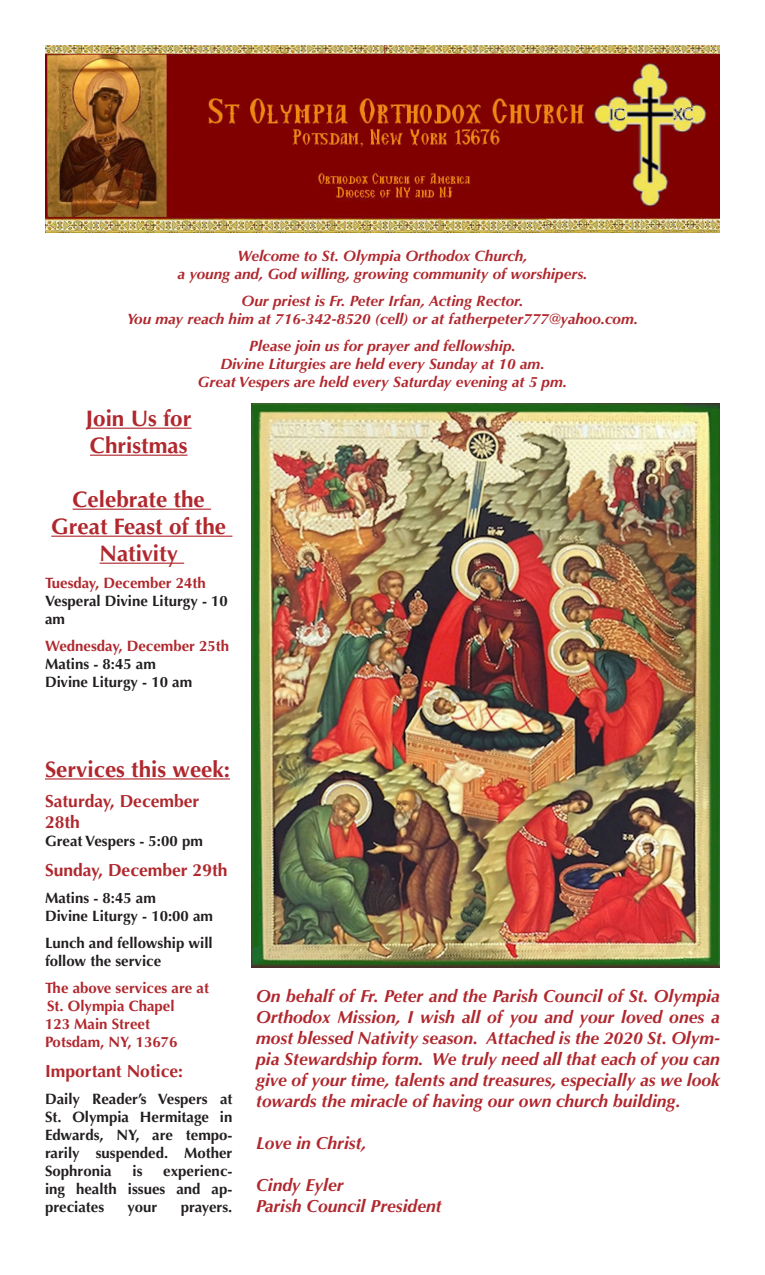
<style>
.page{position:relative;width:765px;height:1275px;background:#fff}
.page>*{position:absolute;margin:0;border:0;box-sizing:border-box;transform-origin:0 0}
.t1{font:700 22.5px/27px "Optima";color:#b0282e;text-align:center}
.t2{font:italic 700 17.5px/21px "Optima";color:#b0282e;text-align:justify}
.t3{font:700 17.5px/21px "Optima";color:#b0282e}
.t4{font:italic 700 15px "Optima";color:#b0282e}
.t5{font:700 15px/18px "Optima";color:#231f20;text-align:justify}
.t6{font:700 15px "Optima";color:#b0282e}
</style>
<div class="page">
<hr style="left:45px;top:778px;width:185px;height:2px;background:#b0282e">
<img style="left:45px;top:45px;width:675px;height:187px">
<hr style="left:86px;top:428px;width:106px;height:1px;background:#b0282e">
<hr style="left:90px;top:455px;width:98px;height:1px;background:#b0282e">
<hr style="left:73px;top:509px;width:138px;height:1px;background:#b0282e">
<hr style="left:51px;top:536px;width:181px;height:1px;background:#b0282e">
<hr style="left:100px;top:563px;width:84px;height:1px;background:#b0282e">
<img style="left:251px;top:403px;width:469px;height:564px">
<p class="t4" style="left:238px;top:247px;width:291px">Welcome to St. Olympia Orthodox Church,</p>
<p class="t4" style="left:177px;top:265px;width:412px">a young and, God willing, growing community of worshipers.</p>
<p class="t4" style="left:242px;top:292px;width:283px">Our priest is Fr. Peter Irfan, Acting Rector.</p>
<p class="t4" style="left:127px;top:310px;width:513px">You may reach him at 716-342-8520 (cell) or at fatherpeter777@yahoo.com.</p>
<p class="t4" style="left:249px;top:337px;width:268px">Please join us for prayer and fellowship.</p>
<p class="t4" style="left:220px;top:355px;width:326px">Divine Liturgies are held every Sunday at 10 am.</p>
<p class="t4" style="left:198px;top:373px;width:371px">Great Vespers are held every Saturday evening at 5 pm.</p>
<p class="t1" style="left:86px;top:405px;width:107px">Join Us for</p>
<p class="t1" style="left:90px;top:432px;width:99px">Christmas</p>
<p class="t1" style="left:51px;top:486px;width:176px">Celebrate the<br>Great Feast of the<br>Nativity</p>
<p class="t6" style="left:45px;top:574px;width:162px">Tuesday, December 24th</p>
<p class="t5" style="left:45px;top:592px;width:184px">Vesperal Divine Liturgy - 10 am</p>
<p class="t6" style="left:45px;top:637px;width:186px">Wednesday, December 25th</p>
<p class="t5" style="left:45px;top:655px;width:112px">Matins - 8:45 am</p>
<p class="t5" style="left:45px;top:673px;width:149px">Divine Liturgy - 10 am</p>
<p class="t1" style="left:45px;top:756px;width:187px">Services this week:</p>
<p class="t3" style="left:45px;top:791px;width:156px">Saturday, December<br>28th</p>
<p class="t5" style="left:45px;top:832px;width:159px">Great Vespers - 5:00 pm</p>
<p class="t3" style="left:45px;top:860px;width:184px">Sunday, December 29th</p>
<p class="t5" style="left:45px;top:889px;width:112px">Matins - 8:45 am</p>
<p class="t5" style="left:45px;top:907px;width:170px">Divine Liturgy - 10:00 am</p>
<p class="t5" style="left:45px;top:934px;width:169px">Lunch and fellowship will</p>
<p class="t5" style="left:45px;top:952px;width:118px">follow the service</p>
<p class="t6" style="left:45px;top:979px;width:166px">The above services are at</p>
<p class="t6" style="left:47px;top:997px;width:129px">St. Olympia Chapel</p>
<p class="t6" style="left:45px;top:1015px;width:107px">123 Main Street</p>
<p class="t6" style="left:45px;top:1033px;width:134px">Potsdam, NY, 13676</p>
<p class="t3" style="left:45px;top:1061px;width:140px">Important Notice:</p>
<p class="t5" style="left:45px;top:1090px;width:189px">Daily Reader’s Vespers at St. Olympia Hermitage in Edwards, NY, are tempo&shy;rarily suspended. Mother Sophronia</p>
<p class="t5" style="left:45px;top:1162px;width:189px;text-indent:118px">experienc&shy;ing health issues and ap&shy;preciates</p>
<p class="t5" style="left:133px;top:1162px;width:12px">is</p>
<p class="t5" style="left:128px;top:1198px;width:31px">your</p>
<p class="t5" style="left:181px;top:1198px;width:53px">prayers.</p>
<p class="t2" style="left:256px;top:985px;width:465px">On behalf of Fr. Peter and the Parish Council of St. Olympia Orthodox Mission, I wish all of you and your loved ones a most blessed Nativity season. Attached is the 2020 St. Olym&shy;pia Stewardship form. We truly need all that each of you can give of your time, talents and treasures, especially as we look towards the miracle of having our own church building.</p>
<p class="t2" style="left:256px;top:1132px;width:112px">Love in Christ,</p>
<p class="t2" style="left:256px;top:1174px;width:89px">Cindy Eyler</p>
<p class="t2" style="left:256px;top:1195px;width:187px">Parish Council President</p>
</div>
